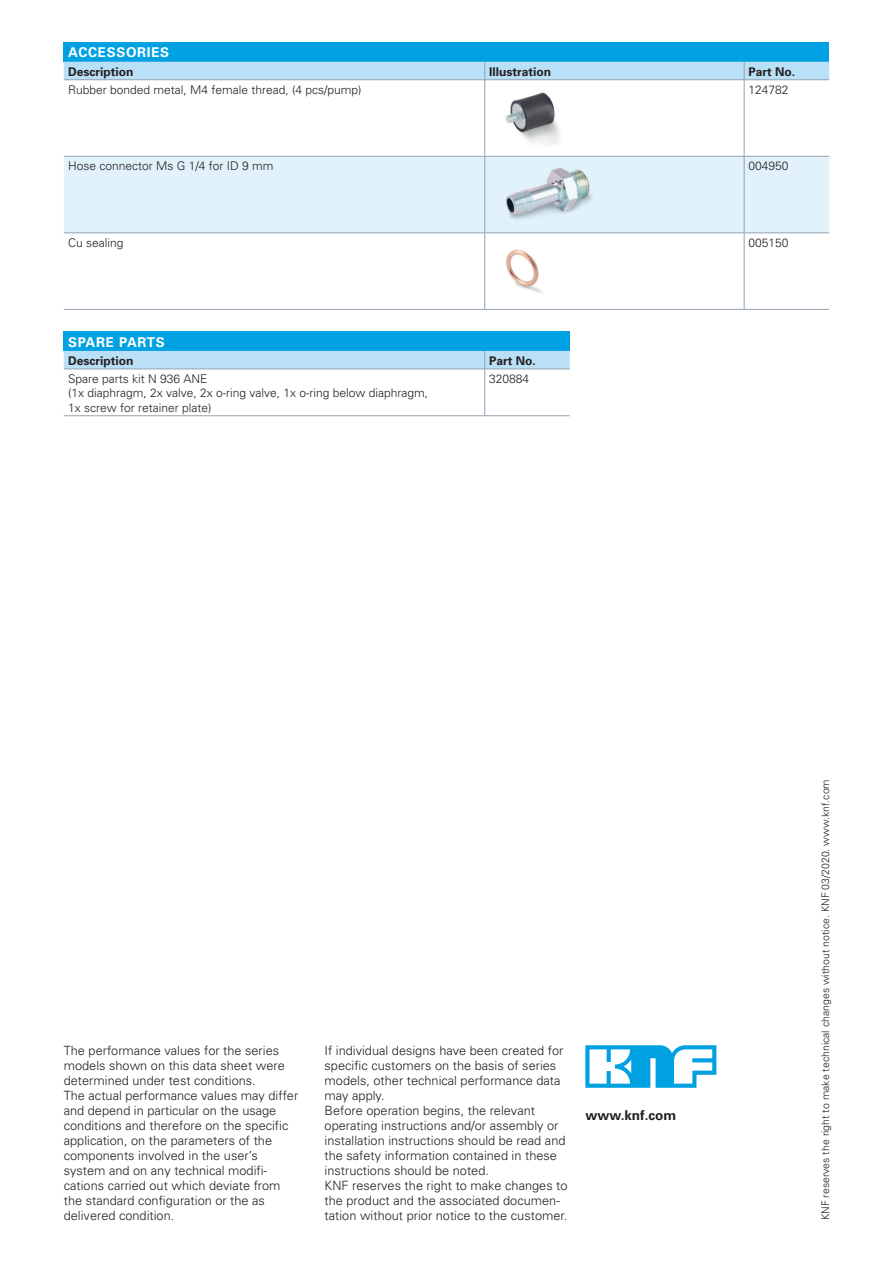
<style>
.page{position:relative;width:893px;height:1263px;background:#fff}
.page>*{position:absolute;margin:0;border:0;box-sizing:border-box;transform-origin:0 0}
.t1{font:700 13.5px "Univers";letter-spacing:.05em;color:#fff}
.t2{font:700 13.5px "Univers";color:#231f20}
.t3{font:300 12.75px/15px "Univers";color:#231f20}
.t4{font:300 12px/14.4px "Univers";color:#231f20}
.t5{font:700 12px "Univers";color:#231f20}
.t6{font:300 10.5px "Univers";color:#231f20}
</style>
<div class="page">
<svg style="left:585px;top:1045px;width:131px;height:43px"></svg>
<div style="left:64px;top:43px;width:765px;height:19px;background:#00a1e3"></div>
<div style="left:64px;top:157px;width:765px;height:76px;background:#e1f2fb"></div>
<div style="left:64px;top:62px;width:765px;height:17px;background:#b9e0f6"></div>
<hr style="left:64px;top:79px;width:421px;height:1px;background:#95a2b0">
<hr style="left:485px;top:79px;width:259px;height:1px;background:#95a2b0">
<hr style="left:484px;top:80px;width:1px;height:76px;background:#95a2b0">
<hr style="left:744px;top:79px;width:85px;height:1px;background:#95a2b0">
<hr style="left:744px;top:80px;width:1px;height:76px;background:#95a2b0">
<hr style="left:64px;top:156px;width:421px;height:1px;background:#95a2b0">
<hr style="left:485px;top:156px;width:259px;height:1px;background:#95a2b0">
<hr style="left:484px;top:156px;width:1px;height:77px;background:#95a2b0">
<hr style="left:744px;top:156px;width:85px;height:1px;background:#95a2b0">
<hr style="left:744px;top:156px;width:1px;height:77px;background:#95a2b0">
<hr style="left:64px;top:233px;width:421px;height:1px;background:#95a2b0">
<hr style="left:485px;top:233px;width:259px;height:1px;background:#95a2b0">
<hr style="left:484px;top:233px;width:1px;height:76px;background:#95a2b0">
<hr style="left:744px;top:233px;width:85px;height:1px;background:#95a2b0">
<hr style="left:744px;top:233px;width:1px;height:76px;background:#95a2b0">
<hr style="left:64px;top:309px;width:421px;height:1px;background:#95a2b0">
<hr style="left:485px;top:309px;width:259px;height:1px;background:#95a2b0">
<hr style="left:744px;top:309px;width:85px;height:1px;background:#95a2b0">
<img style="left:505px;top:92px;width:55px;height:53px">
<img style="left:506px;top:93px;width:48px;height:39px">
<div style="left:489px;top:161px;width:123px;height:68px;background:#e1f2fb"></div>
<img style="left:506px;top:167px;width:83px;height:48px">
<img style="left:516px;top:249px;width:27px;height:44px">
<img style="left:506px;top:250px;width:33px;height:37px">
<div style="left:64px;top:332px;width:506px;height:19px;background:#00a1e3"></div>
<div style="left:64px;top:351px;width:506px;height:18px;background:#b9e0f6"></div>
<hr style="left:64px;top:369px;width:421px;height:1px;background:#95a2b0">
<hr style="left:485px;top:369px;width:85px;height:1px;background:#95a2b0">
<hr style="left:484px;top:369px;width:1px;height:47px;background:#95a2b0">
<hr style="left:64px;top:415px;width:421px;height:1px;background:#95a2b0">
<hr style="left:485px;top:415px;width:85px;height:1px;background:#95a2b0">
<p class="t1" style="left:68px;top:45px;width:103px">ACCESSORIES</p>
<p class="t5" style="left:68px;top:64px;width:67px">Description</p>
<p class="t5" style="left:489px;top:64px;width:64px">Illustration</p>
<p class="t5" style="left:748px;top:64px;width:48px">Part No.</p>
<p class="t4" style="left:68px;top:82px;width:295px">Rubber bonded metal, M4 female thread, (4 pcs/pump)</p>
<p class="t4" style="left:748px;top:82px;width:42px">124782</p>
<p class="t4" style="left:68px;top:159px;width:207px">Hose connector Ms G 1/4 for ID 9 mm</p>
<p class="t4" style="left:748px;top:159px;width:42px">004950</p>
<p class="t4" style="left:68px;top:235px;width:57px">Cu sealing</p>
<p class="t4" style="left:748px;top:235px;width:42px">005150</p>
<p class="t1" style="left:68px;top:334px;width:98px">SPARE PARTS</p>
<p class="t5" style="left:68px;top:353px;width:67px">Description</p>
<p class="t5" style="left:489px;top:353px;width:48px">Part No.</p>
<p class="t4" style="left:68px;top:371px;width:362px">Spare parts kit N 936 ANE<br>(1x diaphragm, 2x valve, 2x o-ring valve, 1x o-ring below diaphragm,<br>1x screw for retainer plate)</p>
<p class="t4" style="left:489px;top:371px;width:42px">320884</p>
<p class="t3" style="left:64px;top:1043px;width:236px">The performance values for the series models shown on this data sheet were determined under test conditions.<br>The actual performance values may differ and depend in particular on the usage conditions and therefore on the specific application, on the parameters of the components involved in the user’s system and on any technical modifi&shy;cations carried out which deviate from the standard configuration or the as delivered condition.</p>
<p class="t3" style="left:325px;top:1043px;width:245px">If individual designs have been created for specific customers on the basis of series models, other technical performance data may apply.<br>Before operation begins, the relevant operating instructions and/or assembly or installation instructions should be read and the safety information contained in these instructions should be noted.<br>KNF reserves the right to make changes to the product and the associated documen&shy;tation without prior notice to the customer.</p>
<p class="t2" style="left:585px;top:1107px;width:92px">www.knf.com</p>
<p class="t6" style="left:819px;top:1220px;width:443px;rotate:-90deg">KNF reserves the right to make technical changes without notice. KNF 03/2020. www.knf.com</p>
</div>
